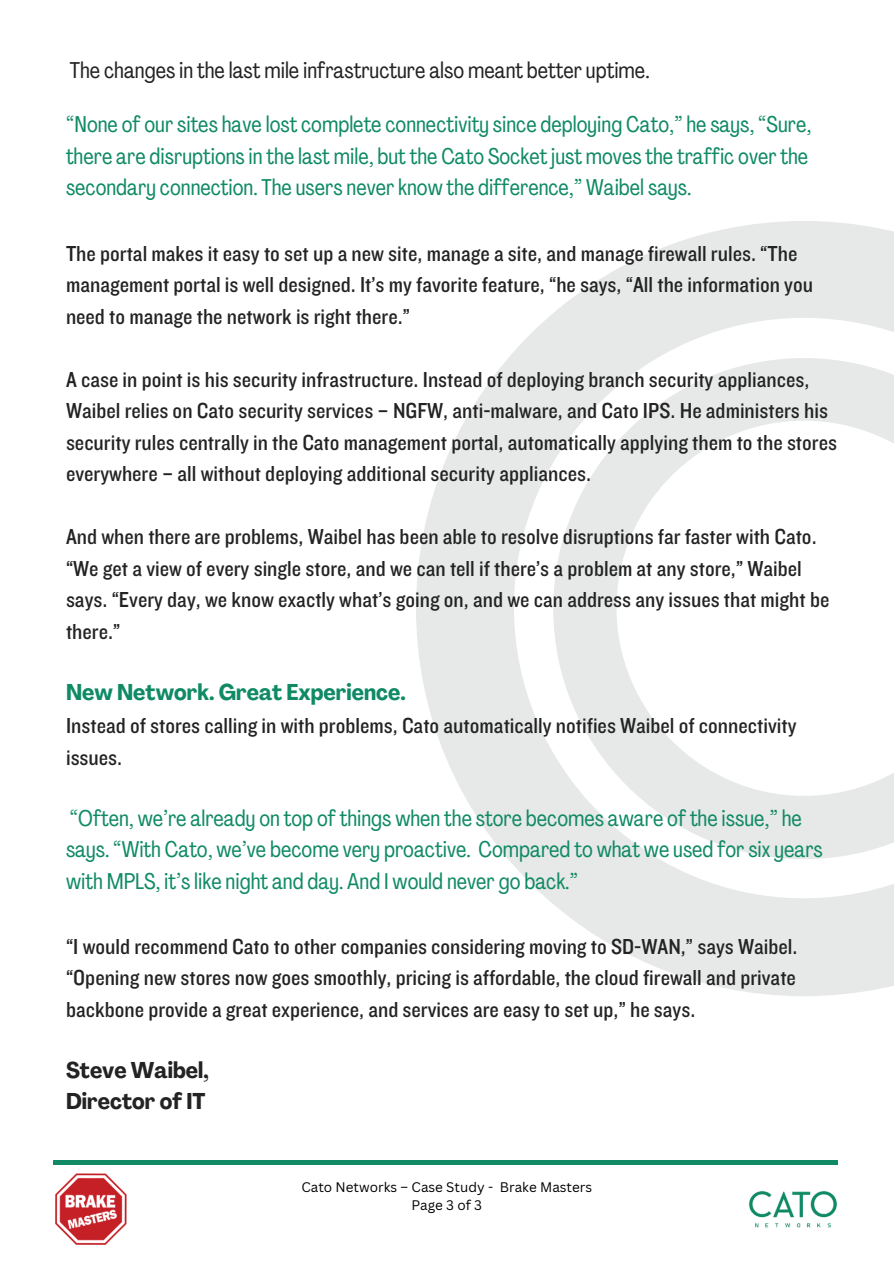
<style>
.page{position:relative;width:894px;height:1264px;background:#fff}
.page>*{position:absolute;margin:0;border:0;box-sizing:border-box;transform-origin:0 0}
.t1{font:22.5px/31.5px "Knockout 30";color:#232323}
.t2{font:22.5px/31.5px "Agrandir Tight";color:#108a65}
.t3{font:22.5px "Agrandir Tight";color:#232323}
.t4{font:700 condensed 22.5px "Agrandir";color:#108a65}
.t5{font:700 condensed 22.5px/31.5px "Agrandir";color:#232323}
.t6{font:13.5px/18px "Canva Sans";color:#000;text-align:center}
</style>
<div class="page">
<hr style="left:53px;top:1160px;width:784px;height:4px;background:#108a65">
<img style="left:748px;top:1191px;width:90px;height:37px">
<svg style="left:416px;top:221px;width:477px;height:775px;fill:#e7e8e8"></svg>
<svg style="left:553px;top:358px;width:340px;height:501px"></svg>
<img style="left:55px;top:1173px;width:71px;height:71px">
<p class="t3" style="left:70px;top:61px;width:581px">The changes in the last mile infrastructure also meant better uptime.</p>
<p class="t2" style="left:66px;top:111px;width:746px">“None of our sites have lost complete connectivity since deploying Cato,” he says, “Sure, there are disruptions in the last mile, but the Cato Socket just moves the traffic over the secondary connection. The users never know the difference,” Waibel says.</p>
<p class="t1" style="left:66px;top:237px;width:748px">The portal makes it easy to set up a new site, manage a site, and manage firewall rules. “The management portal is well designed. It’s my favorite feature, “he says, “All the information you need to manage the network is right there.”</p>
<p class="t1" style="left:66px;top:363px;width:772px">A case in point is his security infrastructure. Instead of deploying branch security appliances, Waibel relies on Cato security services – NGFW, anti-malware, and Cato IPS. He administers his security rules centrally in the Cato management portal, automatically applying them to the stores everywhere – all without deploying additional security appliances.</p>
<p class="t1" style="left:66px;top:520px;width:764px">And when there are problems, Waibel has been able to resolve disruptions far faster with Cato. “We get a view of every single store, and we can tell if there’s a problem at any store,” Waibel says. “Every day, we know exactly what’s going on, and we can address any issues that might be there.”</p>
<p class="t4" style="left:66px;top:682px;width:341px">New Network. Great Experience.</p>
<p class="t1" style="left:66px;top:709px;width:732px">Instead of stores calling in with problems, Cato automatically notifies Waibel of connectivity issues.</p>
<p class="t2" style="left:66px;top:804px;width:758px">“Often, we’re already on top of things when the store becomes aware of the issue,” he says. “With Cato, we’ve become very proactive. Compared to what we used for six years with MPLS, it’s like night and day. And I would never go back.”</p>
<p class="t1" style="left:66px;top:930px;width:732px;text-align:justify">“I would recommend Cato to other companies considering moving to SD-WAN,” says Waibel. “Opening new stores now goes smoothly, pricing is affordable, the cloud firewall and private backbone provide a great experience, and services are easy to set up,” he says.</p>
<p class="t5" style="left:66px;top:1056px;width:144px">Steve Waibel,<br>Director of IT</p>
<p class="t6" style="left:301px;top:1178px;width:292px">Cato Networks – Case Study - Brake Masters<br>Page 3 of 3</p>
</div>
